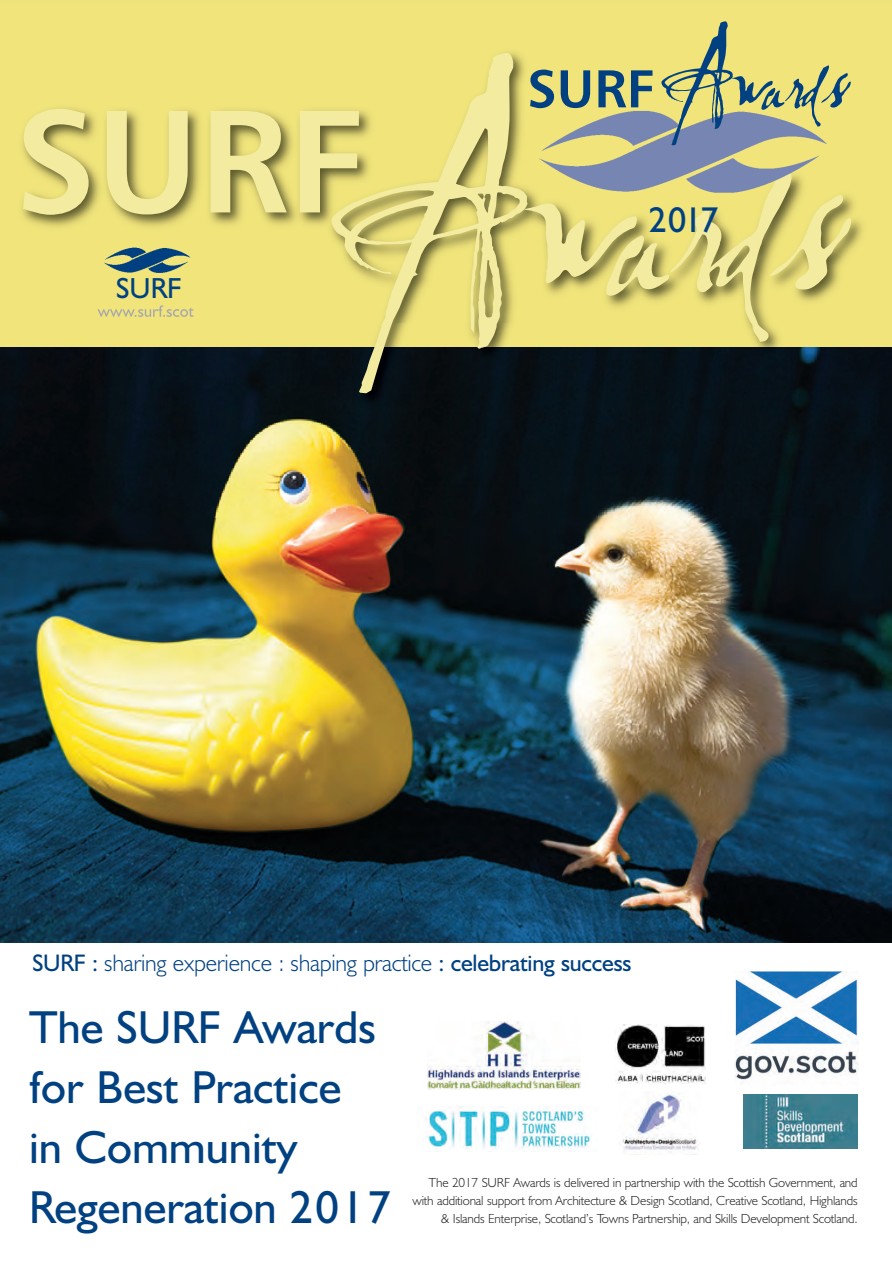
<style>
.page{position:relative;width:892px;height:1262px;background:#fff}
.page>*{position:absolute;margin:0;border:0;box-sizing:border-box;transform-origin:0 0}
.t1{font:261.3px "Lassigue D Mato";color:#f3eba0}
.t2{font:95.25px "Lassigue D Mato";color:#014181}
.t3{font:46.35px/60px "Humanist 521 BT";color:#014181}
.t4{font:36px "Humanist 521 BT";color:#014181}
.t5{font:29.1px "Humanist 521 BT";color:#014181}
.t6{font:300 24px "Humanist 521 BT";letter-spacing:-.01em;color:#014181}
.t7{font:300 13.2px/18px "Humanist 521 BT";letter-spacing:-.01em;color:#231f20;text-align:right}
.s1{font-family:"Humanist 777 BT Bold B";font-size:53.25px}
.s2{font-weight:400}
</style>
<div class="page">
<img style="left:0;top:517px;width:891px;height:425px">
<img style="left:0;top:322px;width:891px;height:25px">
<img style="left:0;top:4px;width:891px;height:318px">
<img style="left:0;top:347px;width:891px;height:170px">
<img style="left:97px;top:305px;width:96px;height:12px">
<img style="left:515px;top:85px;width:334px;height:134px">
<img style="left:99px;top:242px;width:98px;height:39px">
<img style="left:615px;top:1024px;width:90px;height:59px">
<img style="left:743px;top:1094px;width:114px;height:54px">
<img style="left:619px;top:1093px;width:79px;height:59px">
<img style="left:427px;top:1021px;width:153px;height:68px">
<img style="left:425px;top:1106px;width:167px;height:44px">
<img style="left:734px;top:971px;width:124px;height:109px">
<h2 class="t2" style="left:526px;top:31px;width:323px"><span class="s1">SURF</span>Awards</h2>
<h1 class="t1" style="left:14px;top:80px;width:833px"><sup>SURF</sup>Awards</h1>
<h3 class="t4" style="left:648px;top:207px;width:71px">2017</h3>
<h3 class="t5" style="left:116px;top:278px;width:67px">SURF</h3>
<h3 class="t6" style="left:32px;top:954px;width:600px"><span class="s2">SURF :</span> sharing experience : shaping practice <span class="s2">: celebrating success</span></h3>
<h3 class="t3" style="left:29px;top:1002px;width:363px">The SURF Awards for Best Practice<br>in Community<br>Regeneration 2017</h3>
<p class="t7" style="left:412px;top:1174px;width:446px">The 2017 SURF Awards is delivered in partnership with the Scottish Government, and with additional support from Architecture &amp; Design Scotland, Creative Scotland, Highlands &amp; Islands Enterprise, Scotland’s Towns Partnership, and Skills Development Scotland.</p>
</div>
